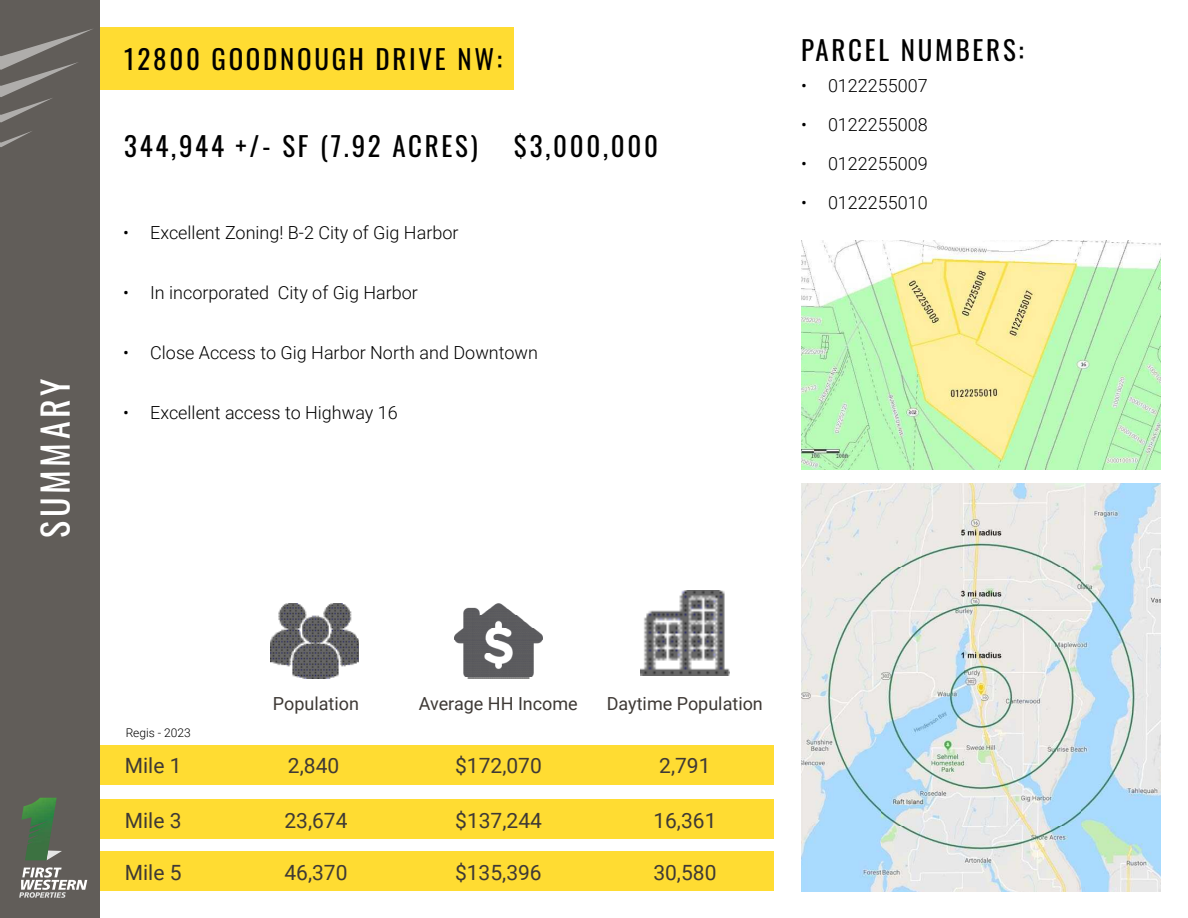
<style>
.page{position:relative;width:1188px;height:918px;background:#fff}
.page>*{position:absolute;margin:0;border:0;box-sizing:border-box;transform-origin:0 0}
.t1{font:36px "Oswald";letter-spacing:.1em;color:#fff}
.t2{font:27px "Oswald";letter-spacing:.1em;color:#000}
.t3{font:21px "Roboto";color:#3e3935}
.t4{font:300 18px "Roboto";color:#000}
.t5{font:18px "Roboto";color:#3e3935}
.t6{font:300 12px "Roboto";color:#000}
</style>
<div class="page">
<div style="left:100px;top:27px;width:414px;height:63px;background:#ffdc32"></div>
<div style="left:89px;top:799px;width:685px;height:39px;background:#ffdc32"></div>
<div style="left:89px;top:851px;width:685px;height:40px;background:#ffdc32"></div>
<div style="left:89px;top:745px;width:685px;height:39px;background:#ffdc32"></div>
<img style="left:641px;top:590px;width:88px;height:85px">
<img style="left:454px;top:603px;width:89px;height:76px">
<img style="left:270px;top:604px;width:89px;height:75px">
<div style="left:0;top:0;width:100px;height:918px;background:#615d59"></div>
<svg style="left:19px;top:867px;width:68px;height:31px"></svg>
<svg style="left:57px;top:850px;width:5px;height:4px"></svg>
<img style="left:21px;top:798px;width:36px;height:62px">
<svg style="left:0;top:29px;width:93px;height:94px"></svg>
<svg style="left:0;top:131px;width:32px;height:16px"></svg>
<img style="left:801px;top:484px;width:360px;height:407px">
<img style="left:801px;top:240px;width:360px;height:230px">
<h1 class="t1" style="left:23px;top:538px;width:161px;rotate:-90deg">SUMMARY</h1>
<h2 class="t2" style="left:124px;top:35px;width:380px">12800 GOODNOUGH DRIVE NW:</h2>
<h2 class="t2" style="left:124px;top:121px;width:355px">344,944 +/- SF (7.92 ACRES)</h2>
<h2 class="t2" style="left:514px;top:121px;width:146px">$3,000,000</h2>
<p class="t4" style="left:123px;top:220px;width:337px">• Excellent Zoning! B-2 City of Gig Harbor</p>
<p class="t4" style="left:123px;top:280px;width:296px">• In incorporated City of Gig Harbor</p>
<p class="t4" style="left:123px;top:340px;width:416px">• Close Access to Gig Harbor North and Downtown</p>
<p class="t4" style="left:123px;top:400px;width:276px">• Excellent access to Highway 16</p>
<h2 class="t2" style="left:801px;top:26px;width:224px">PARCEL NUMBERS:</h2>
<p class="t4" style="left:801px;top:72px;width:128px">• 0122255007</p>
<p class="t4" style="left:801px;top:111px;width:128px">• 0122255008</p>
<p class="t4" style="left:801px;top:151px;width:128px">• 0122255009</p>
<p class="t4" style="left:801px;top:190px;width:128px">• 0122255010</p>
<p class="t6" style="left:126px;top:724px;width:67px">Regis - 2023</p>
<p class="t3" style="left:125px;top:751px;width:58px">Mile 1</p>
<p class="t3" style="left:125px;top:805px;width:58px">Mile 3</p>
<p class="t3" style="left:125px;top:857px;width:58px">Mile 5</p>
<p class="t5" style="left:273px;top:691px;width:88px">Population</p>
<p class="t5" style="left:419px;top:691px;width:161px">Average HH Income</p>
<p class="t5" style="left:607px;top:691px;width:158px">Daytime Population</p>
<p class="t3" style="left:288px;top:751px;width:53px">2,840</p>
<p class="t3" style="left:455px;top:751px;width:88px">$172,070</p>
<p class="t3" style="left:659px;top:751px;width:53px">2,791</p>
<p class="t3" style="left:284px;top:805px;width:65px">23,674</p>
<p class="t3" style="left:455px;top:805px;width:88px">$137,244</p>
<p class="t3" style="left:653px;top:805px;width:65px">16,361</p>
<p class="t3" style="left:284px;top:857px;width:65px">46,370</p>
<p class="t3" style="left:455px;top:857px;width:88px">$135,396</p>
<p class="t3" style="left:653px;top:857px;width:65px">30,580</p>
</div>
